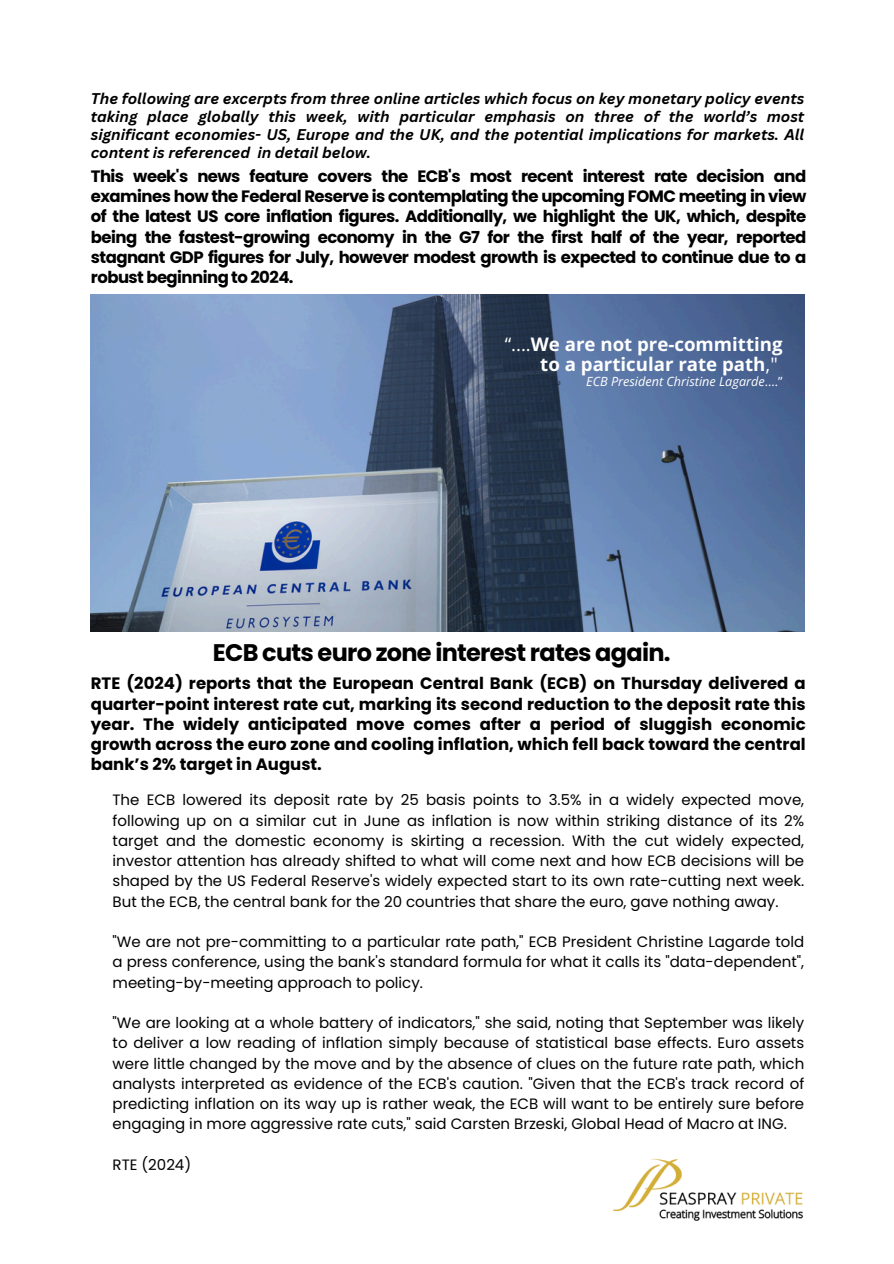
<style>
.page{position:relative;width:894px;height:1264px;background:#fff}
.page>*{position:absolute;margin:0;border:0;box-sizing:border-box;transform-origin:0 0}
.t1{font:700 24px "Poppins";letter-spacing:-.03em;color:#000}
.t2{font:700 18.6px/20.1px "Open Sans";color:#fff;text-align:right}
.t3{font:700 16.5px/20.2px "Poppins";letter-spacing:-.015em;color:#000;text-align:justify}
.t4{font:italic 700 15.15px/18px "Canva Sans";color:#000;text-align:justify}
.t5{font:15px/20.2px "Poppins";color:#000;text-align:justify}
.t6{font:italic 12.6px "Open Sans";color:#fff}
.s1{font-weight:400}
.s2{font-style:normal}
</style>
<div class="page">
<img style="left:613px;top:1158px;width:190px;height:63px">
<img style="left:91px;top:294px;width:713px;height:337px">
<p class="t4" style="left:91px;top:89px;width:714px">The following are excerpts from three online articles which focus on key monetary policy events taking place globally this week, with particular emphasis on three of the world’s most significant economies- US, Europe and the UK, and the potential implications for markets. All content is referenced in detail below.</p>
<p class="t3" style="left:91px;top:166px;width:716px">This week's news feature covers the ECB's most recent interest rate decision and examines how the Federal Reserve is contemplating the upcoming FOMC meeting in view of the latest US core inflation figures. Additionally, we highlight the UK, which, despite being the fastest-growing economy in the G7 for the first half of the year, reported stagnant GDP figures for July, however modest growth is expected to continue due to a robust beginning to 2024.</p>
<p class="t2" style="left:504px;top:334px;width:279px"><span class="s1">“....</span>We are not pre-committing to a particular rate path<span class="s1">,"</span></p>
<p class="t6" style="left:586px;top:372px;width:198px">ECB President Christine Lagarde<span class="s2">....”</span></p>
<p class="t1" style="left:213px;top:635px;width:459px">ECB cuts euro zone interest rates again.</p>
<h3 class="t3" style="left:91px;top:673px;width:716px">RTE (2024) reports that the European Central Bank (ECB) on Thursday delivered a quarter-point interest rate cut, marking its second reduction to the deposit rate this year. The widely anticipated move comes after a period of sluggish economic growth across the euro zone and cooling inflation, which fell back toward the central bank’s 2% target in August.</h3>
<p class="t5" style="left:112px;top:790px;width:693px">The ECB lowered its deposit rate by 25 basis points to 3.5% in a widely expected move, following up on a similar cut in June as inflation is now within striking distance of its 2% target and the domestic economy is skirting a recession. With the cut widely expected, investor attention has already shifted to what will come next and how ECB decisions will be shaped by the US Federal Reserve's widely expected start to its own rate-cutting next week.<br>But the ECB, the central bank for the 20 countries that share the euro, gave nothing away.</p>
<h2 class="t5" style="left:112px;top:931px;width:693px">"We are not pre-committing to a particular rate path," ECB President Christine Lagarde told a press conference, using the bank's standard formula for what it calls its "data-dependent", meeting-by-meeting approach to policy.</h2>
<h1 class="t5" style="left:112px;top:1012px;width:693px">"We are looking at a whole battery of indicators," she said, noting that September was likely to deliver a low reading of inflation simply because of statistical base effects. Euro assets were little changed by the move and by the absence of clues on the future rate path, which analysts interpreted as evidence of the ECB's caution. "Given that the ECB's track record of predicting inflation on its way up is rather weak, the ECB will want to be entirely sure before engaging in more aggressive rate cuts," said Carsten Brzeski, Global Head of Macro at ING.</h1>
<h4 class="t5" style="left:112px;top:1154px;width:80px">RTE (2024)</h4>
</div>
